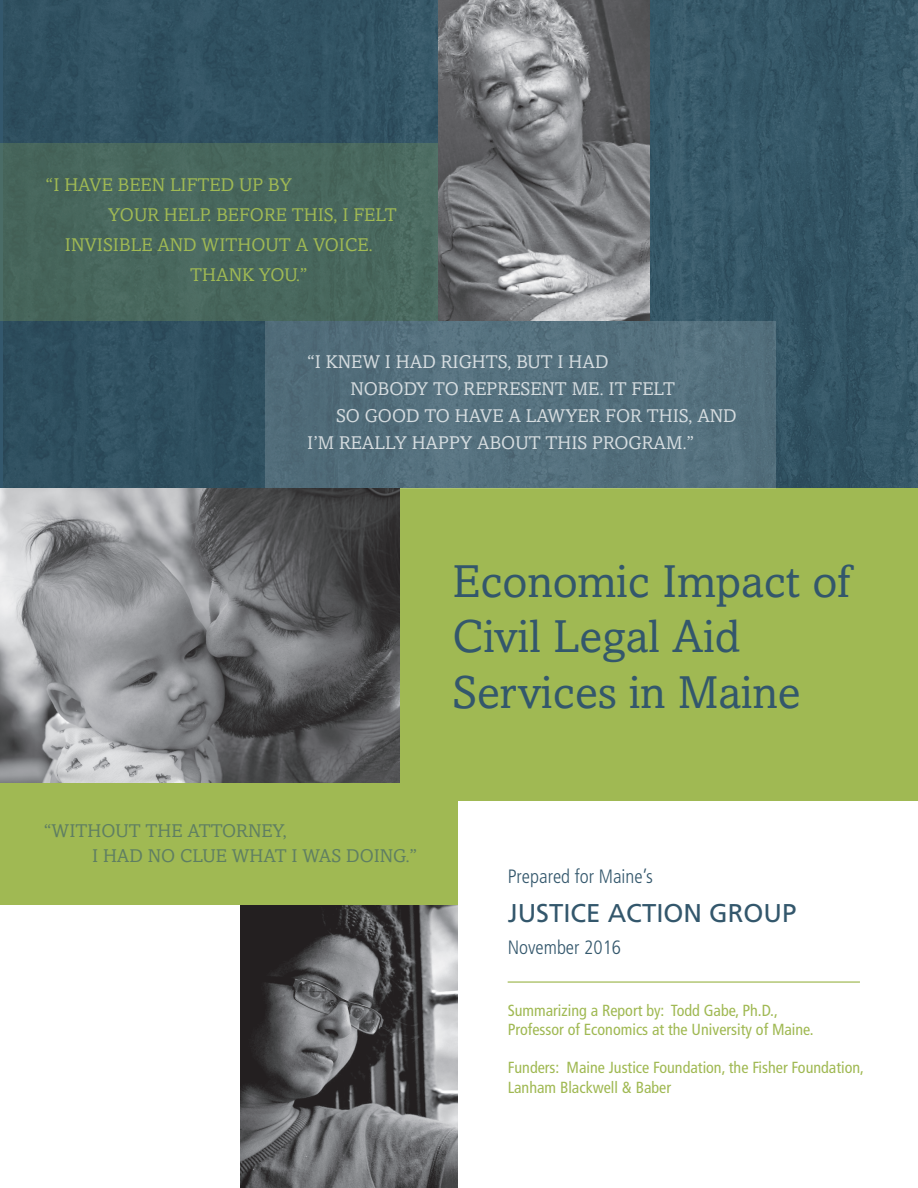
<style>
.page{position:relative;width:918px;height:1188px;background:#fff}
.page>*{position:absolute;margin:0;border:0;box-sizing:border-box;transform-origin:0 0}
.t1{font:46.2px "Amasis";color:#33576c}
.t2{font:25.8px "Frutiger";color:#33576c}
.t3{font:300 condensed 19.35px "Frutiger";color:#33576c}
.t4{font:18.6px "Amasis";color:#fff}
.t5{font:18.6px "Amasis";color:#a0b953}
.t6{font:18.6px/25.7px "Amasis";color:#33576c}
.t7{font:condensed 16.05px/19.4px "Frutiger";color:#a0b953}
</style>
<div class="page">
<img style="left:3px;top:0;width:915px;height:488px">
<div style="left:400px;top:488px;width:518px;height:313px;background:#a0b953"></div>
<div style="left:265px;top:321px;width:511px;height:167px;background:#536f7d"></div>
<div style="left:0;top:144px;width:438px;height:177px;background:#48675d"></div>
<hr style="left:508px;top:981px;width:352px;height:2px;background:#a0b953">
<img style="left:1px;top:488px;width:399px;height:295px">
<img style="left:438px;top:0;width:211px;height:321px">
<img style="left:240px;top:905px;width:217px;height:283px">
<div style="left:0;top:783px;width:457px;height:122px;background:#a0b953"></div>
<p class="t5" style="left:46px;top:174px;width:248px">“I HAVE BEEN LIFTED UP BY</p>
<p class="t5" style="left:108px;top:204px;width:290px">YOUR HELP. BEFORE THIS, I FELT</p>
<p class="t5" style="left:65px;top:234px;width:310px">INVISIBLE AND WITHOUT A VOICE.</p>
<p class="t5" style="left:190px;top:264px;width:119px">THANK YOU.”</p>
<p class="t4" style="left:307px;top:351px;width:303px">“I KNEW I HAD RIGHTS, BUT I HAD</p>
<p class="t4" style="left:351px;top:378px;width:326px">NOBODY TO REPRESENT ME. IT FELT</p>
<p class="t4" style="left:336px;top:405px;width:402px">SO GOOD TO HAVE A LAWYER FOR THIS, AND</p>
<p class="t4" style="left:307px;top:432px;width:388px">I’M REALLY HAPPY ABOUT THIS PROGRAM.”</p>
<p class="t1" style="left:453px;top:554px;width:399px">Economic Impact of</p>
<p class="t1" style="left:453px;top:610px;width:289px">Civil Legal Aid</p>
<p class="t1" style="left:453px;top:665px;width:350px">Services in Maine</p>
<p class="t6" style="left:92px;top:817px;width:327px;text-indent:-48px">“WITHOUT THE ATTORNEY,<br>I HAD NO CLUE WHAT I WAS DOING.”</p>
<p class="t3" style="left:508px;top:865px;width:147px">Prepared for Maine’s</p>
<p class="t2" style="left:508px;top:898px;width:290px">JUSTICE ACTION GROUP</p>
<p class="t3" style="left:508px;top:936px;width:115px">November 2016</p>
<p class="t7" style="left:508px;top:1000px;width:272px">Summarizing a Report by: Todd Gabe, Ph.D.,</p>
<p class="t7" style="left:508px;top:1020px;width:308px">Professor of Economics at the University of Maine.</p>
<p class="t7" style="left:508px;top:1058px;width:358px">Funders: Maine Justice Foundation, the Fisher Foundation,<br>Lanham Blackwell &amp; Baber</p>
</div>
